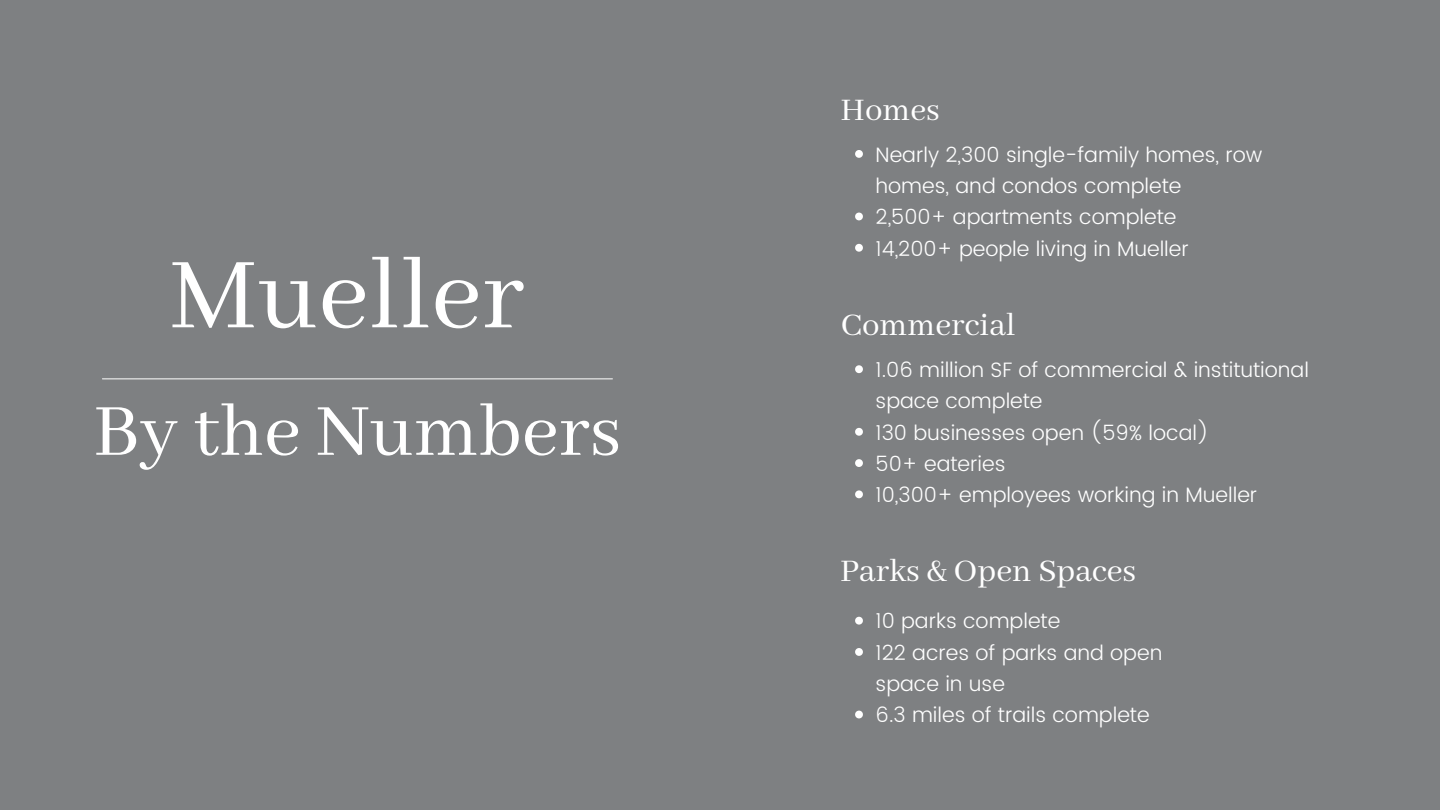
<style>
.page{position:relative;width:1440px;height:810px;background:#7e8082}
.page>*{position:absolute;margin:0;border:0;box-sizing:border-box;transform-origin:0 0}
.t1{font:111px "Abhaya Libre";color:#fff}
.t2{font:81px "Abhaya Libre";color:#fff}
.t3{font:35px "Abhaya Libre";color:#fff}
.t4{font:300 20.9px/31.3px "Poppins";color:#fff}
</style>
<div class="page">
<svg style="left:855px;top:150px;width:8px;height:8px"></svg>
<svg style="left:855px;top:213px;width:8px;height:7px"></svg>
<svg style="left:855px;top:244px;width:8px;height:8px"></svg>
<hr style="left:102px;top:378px;width:510px;height:1px;background:#fff">
<svg style="left:855px;top:365px;width:8px;height:8px"></svg>
<svg style="left:855px;top:428px;width:8px;height:8px"></svg>
<svg style="left:855px;top:459px;width:8px;height:8px"></svg>
<svg style="left:855px;top:490px;width:8px;height:8px"></svg>
<svg style="left:855px;top:617px;width:8px;height:8px"></svg>
<svg style="left:855px;top:648px;width:8px;height:8px"></svg>
<svg style="left:855px;top:711px;width:8px;height:7px"></svg>
<p class="t1" style="left:169px;top:234px;width:356px">Mueller</p>
<p class="t2" style="left:93px;top:387px;width:530px">By the Numbers</p>
<h1 class="t3" style="left:840px;top:91px;width:101px">Homes</h1>
<h2 class="t4" style="left:876px;top:139px;width:388px">Nearly 2,300 single-family homes, row homes, and condos complete</h2>
<p class="t4" style="left:876px;top:201px;width:302px">2,500+ apartments complete</p>
<p class="t4" style="left:876px;top:233px;width:315px">14,200+ people living in Mueller</p>
<p class="t3" style="left:841px;top:306px;width:177px">Commercial</p>
<p class="t4" style="left:876px;top:354px;width:435px">1.06 million SF of commercial &amp; institutional space complete</p>
<h2 class="t4" style="left:876px;top:417px;width:335px">130 businesses open (59% local)</h2>
<p class="t4" style="left:876px;top:448px;width:132px">50+ eateries</p>
<p class="t4" style="left:876px;top:479px;width:383px">10,300+ employees working in Mueller</p>
<p class="t3" style="left:840px;top:552px;width:298px">Parks &amp; Open Spaces</p>
<p class="t4" style="left:876px;top:606px;width:186px">10 parks complete</p>
<h2 class="t4" style="left:876px;top:637px;width:288px">122 acres of parks and open space in use</h2>
<p class="t4" style="left:876px;top:699px;width:276px">6.3 miles of trails complete</p>
</div>
